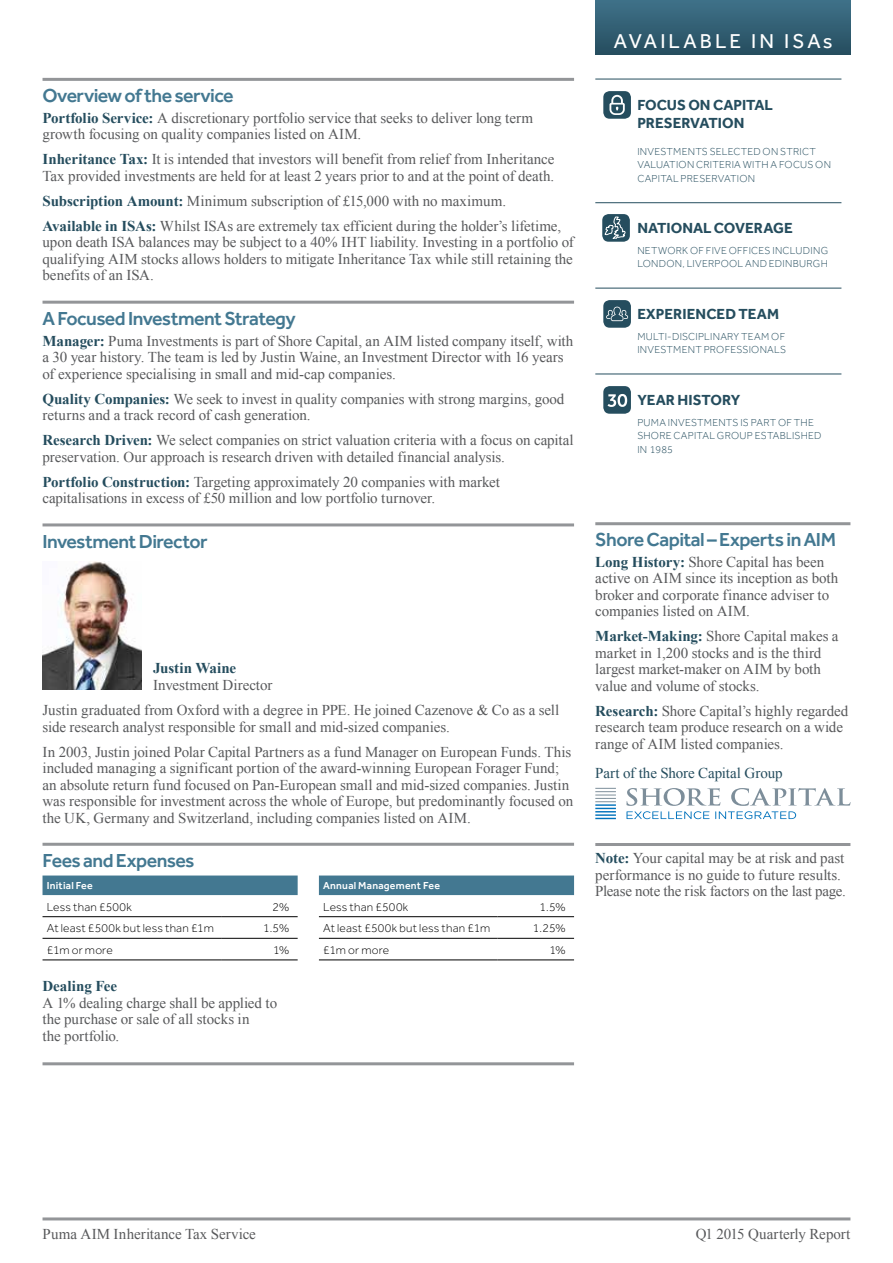
<style>
.page{position:relative;width:893px;height:1263px;background:#fff}
.page>*{position:absolute;margin:0;border:0;box-sizing:border-box;transform-origin:0 0}
.t1{font:20.7px "Effra";letter-spacing:.15em;color:#fff}
.t2{font:500 19.5px "Effra";letter-spacing:-.03em;color:#437891}
.t3{font:15px/16.5px "Times New Roman";letter-spacing:-.005em;color:#58595b}
.t4{font:700 15px/18px "Effra";color:#254d5e}
.t5{font:15px "Times New Roman";letter-spacing:-.005em;color:#254d5e}
.t6{font:700 15px "Times New Roman";color:#254d5e}
.t7{font:300 12px "Effra";letter-spacing:.015em;color:#000}
.t8{font:300 10.5px/13.5px "Effra";letter-spacing:.025em;color:#254d5e}
.t9{font:500 10.5px "Effra";letter-spacing:.025em;color:#fff}
.s1{font-weight:700;color:#254d5e}
</style>
<div class="page">
<div style="left:595px;top:0;width:255px;height:54px;background:linear-gradient(to bottom,#407289,#264e60)"></div>
<hr style="left:43px;top:1217px;width:807px;height:3px;background:#939598">
<div style="left:603px;top:386px;width:28px;height:28px;background:#254d5e;border-radius:6px"></div>
<svg style="left:607px;top:394px;width:20px;height:13px"></svg>
<hr style="left:595px;top:79px;width:246px;height:1px;background:#254d5e">
<hr style="left:595px;top:288px;width:246px;height:1px;background:#254d5e">
<hr style="left:595px;top:374px;width:246px;height:1px;background:#254d5e">
<hr style="left:595px;top:202px;width:246px;height:1px;background:#254d5e">
<div style="left:603px;top:91px;width:28px;height:28px;background:#254d5e;border-radius:6px"></div>
<svg style="left:609px;top:94px;width:16px;height:21px"></svg>
<div style="left:603px;top:300px;width:28px;height:28px;background:#254d5e;border-radius:6px"></div>
<svg style="left:606px;top:307px;width:22px;height:14px"></svg>
<div style="left:602px;top:214px;width:28px;height:28px;background:#254d5e;border-radius:6px"></div>
<svg style="left:604px;top:216px;width:22px;height:23px"></svg>
<hr style="left:43px;top:78px;width:531px;height:3px;background:#939598">
<hr style="left:43px;top:301px;width:531px;height:3px;background:#939598">
<hr style="left:43px;top:523px;width:531px;height:3px;background:#939598">
<hr style="left:43px;top:843px;width:531px;height:3px;background:#939598">
<hr style="left:43px;top:1062px;width:531px;height:3px;background:#939598">
<img style="left:43px;top:561px;width:98px;height:129px">
<svg style="left:43px;top:875px;width:531px;height:20px;background:#4f8098"></svg>
<hr style="left:43px;top:960px;width:178px;height:1px;background:#000">
<hr style="left:221px;top:960px;width:77px;height:1px;background:#000">
<hr style="left:319px;top:960px;width:178px;height:1px;background:#000">
<hr style="left:497px;top:960px;width:77px;height:1px;background:#000">
<hr style="left:43px;top:916px;width:178px;height:1px;background:#000">
<hr style="left:319px;top:916px;width:178px;height:1px;background:#000">
<hr style="left:221px;top:916px;width:77px;height:1px;background:#000">
<hr style="left:497px;top:916px;width:77px;height:1px;background:#000">
<hr style="left:43px;top:938px;width:178px;height:1px;background:#000">
<hr style="left:319px;top:938px;width:178px;height:1px;background:#000">
<hr style="left:221px;top:938px;width:77px;height:1px;background:#000">
<hr style="left:497px;top:938px;width:77px;height:1px;background:#000">
<hr style="left:595px;top:522px;width:255px;height:3px;background:#939598">
<hr style="left:595px;top:843px;width:255px;height:3px;background:#939598">
<svg style="left:595px;top:788px;width:21px;height:14px"></svg>
<hr style="left:595px;top:804px;width:21px;height:2px;background:#0072bc">
<svg style="left:595px;top:808px;width:21px;height:4px"></svg>
<hr style="left:595px;top:814px;width:21px;height:2px;background:#0072bc">
<svg style="left:595px;top:818px;width:21px;height:1px"></svg>
<svg style="left:626px;top:788px;width:224px;height:31px"></svg>
<h2 class="t2" style="left:43px;top:84px;width:193px">Overview of the service</h2>
<p class="t3" style="left:43px;top:109px;width:492px"><span class="s1">Portfolio Service:</span> A discretionary portfolio service that seeks to deliver long term growth focusing on quality companies listed on AIM.</p>
<p class="t3" style="left:43px;top:151px;width:513px"><span class="s1">Inheritance Tax:</span> It is intended that investors will benefit from relief from Inheritance<br>Tax provided investments are held for at least 2 years prior to and at the point of death.</p>
<p class="t3" style="left:43px;top:188px;width:520px;line-height:25px"><span class="s1">Subscription Amount:</span> Minimum subscription of £15,000 with no maximum.<br><span class="s1">Available in ISAs:</span> Whilst ISAs are extremely tax efficient during the holder’s lifetime,</p>
<p class="t3" style="left:43px;top:234px;width:533px;text-align:justify">upon death ISA balances may be subject to a 40% IHT liability. Investing in a portfolio of qualifying AIM stocks allows holders to mitigate Inheritance Tax while still retaining the benefits of an ISA.</p>
<h2 class="t2" style="left:43px;top:307px;width:255px">A Focused Investment Strategy</h2>
<p class="t3" style="left:43px;top:332px;width:532px"><span class="s1">Manager:</span> Puma Investments is part of Shore Capital, an AIM listed company itself, with a 30 year history. The team is led by Justin Waine, an Investment Director with 16 years of experience specialising in small and mid-cap companies.</p>
<p class="t3" style="left:43px;top:390px;width:523px"><span class="s1">Quality Companies:</span> We seek to invest in quality companies with strong margins, good returns and a track record of cash generation.</p>
<p class="t3" style="left:43px;top:432px;width:532px"><span class="s1">Research Driven:</span> We select companies on strict valuation criteria with a focus on capital preservation. Our approach is research driven with detailed financial analysis.</p>
<p class="t3" style="left:43px;top:473px;width:459px"><span class="s1">Portfolio Construction:</span> Targeting approximately 20 companies with market capitalisations in excess of £50 million and low portfolio turnover.</p>
<h2 class="t2" style="left:43px;top:530px;width:167px">Investment Director</h2>
<p class="t6" style="left:153px;top:658px;width:85px">Justin Waine</p>
<p class="t3" style="left:43px;top:672px;width:518px;line-height:25px;text-indent:111px">Investment Director<br>Justin graduated from Oxford with a degree in PPE. He joined Cazenove &amp; Co as a sell</p>
<p class="t3" style="left:43px;top:714px;width:530px;line-height:25px">side research analyst responsible for small and mid-sized companies.<br>In 2003, Justin joined Polar Capital Partners as a fund Manager on European Funds. This</p>
<p class="t3" style="left:43px;top:759px;width:532px">included managing a significant portion of the award-winning European Forager Fund; an absolute return fund focused on Pan-European small and mid-sized companies. Justin was responsible for investment across the whole of Europe, but predominantly focused on the UK, Germany and Switzerland, including companies listed on AIM.</p>
<h2 class="t2" style="left:43px;top:849px;width:154px">Fees and Expenses</h2>
<p class="t9" style="left:47px;top:879px;width:48px">Initial Fee</p>
<p class="t9" style="left:323px;top:879px;width:118px">Annual Management Fee</p>
<p class="t7" style="left:47px;top:900px;width:87px">Less than £500k</p>
<p class="t7" style="left:272px;top:900px;width:18px">2%</p>
<p class="t7" style="left:323px;top:900px;width:87px">Less than £500k</p>
<p class="t7" style="left:540px;top:900px;width:27px">1.5%</p>
<p class="t7" style="left:47px;top:921px;width:169px">At least £500k but less than £1m</p>
<p class="t7" style="left:263px;top:921px;width:27px">1.5%</p>
<p class="t7" style="left:323px;top:921px;width:169px">At least £500k but less than £1m</p>
<p class="t7" style="left:533px;top:921px;width:34px">1.25%</p>
<p class="t7" style="left:47px;top:943px;width:67px">£1m or more</p>
<p class="t7" style="left:273px;top:943px;width:18px">1%</p>
<p class="t7" style="left:323px;top:943px;width:67px">£1m or more</p>
<p class="t7" style="left:549px;top:943px;width:18px">1%</p>
<p class="t6" style="left:43px;top:976px;width:76px">Dealing Fee</p>
<p class="t3" style="left:43px;top:994px;width:236px">A 1% dealing charge shall be applied to the purchase or sale of all stocks in<br>the portfolio.</p>
<h1 class="t1" style="left:614px;top:29px;width:220px">AVAILABLE IN ISAs</h1>
<p class="t4" style="left:637px;top:96px;width:137px">FOCUS ON CAPITAL<br>PRESERVATION</p>
<p class="t8" style="left:637px;top:145px;width:195px">INVESTMENTS SELECTED ON STRICT<br>VALUATION CRITERIA WITH A FOCUS ON<br>CAPITAL PRESERVATION</p>
<p class="t4" style="left:637px;top:218px;width:157px">NATIONAL COVERAGE</p>
<p class="t8" style="left:637px;top:243px;width:192px">NETWORK OF FIVE OFFICES INCLUDING<br>LONDON, LIVERPOOL AND EDINBURGH</p>
<p class="t4" style="left:637px;top:304px;width:143px">EXPERIENCED TEAM</p>
<p class="t8" style="left:637px;top:329px;width:150px">MULTI-DISCIPLINARY TEAM OF<br>INVESTMENT PROFESSIONALS</p>
<p class="t4" style="left:637px;top:390px;width:105px">YEAR HISTORY</p>
<p class="t8" style="left:637px;top:415px;width:186px">PUMA INVESTMENTS IS PART OF THE<br>SHORE CAPITAL GROUP ESTABLISHED<br>IN 1985</p>
<h2 class="t2" style="left:595px;top:528px;width:242px">Shore Capital – Experts in AIM</h2>
<p class="t3" style="left:595px;top:553px;width:245px"><span class="s1">Long History:</span> Shore Capital has been active on AIM since its inception as both broker and corporate finance adviser to companies listed on AIM.</p>
<p class="t3" style="left:595px;top:628px;width:245px"><span class="s1">Market-Making:</span> Shore Capital makes a market in 1,200 stocks and is the third largest market-maker on AIM by both value and volume of stocks.</p>
<p class="t3" style="left:595px;top:702px;width:255px"><span class="s1">Research:</span> Shore Capital’s highly regarded research team produce research on a wide range of AIM listed companies.</p>
<p class="t5" style="left:595px;top:763px;width:189px">Part of the Shore Capital Group</p>
<p class="t3" style="left:595px;top:850px;width:252px"><span class="s1">Note:</span> Your capital may be at risk and past performance is no guide to future results.<br>Please note the risk factors on the last page.</p>
<p class="t3" style="left:43px;top:1226px;width:215px">Puma AIM Inheritance Tax Service</p>
<p class="t3" style="left:696px;top:1226px;width:156px">Q1 2015 Quarterly Report</p>
</div>
